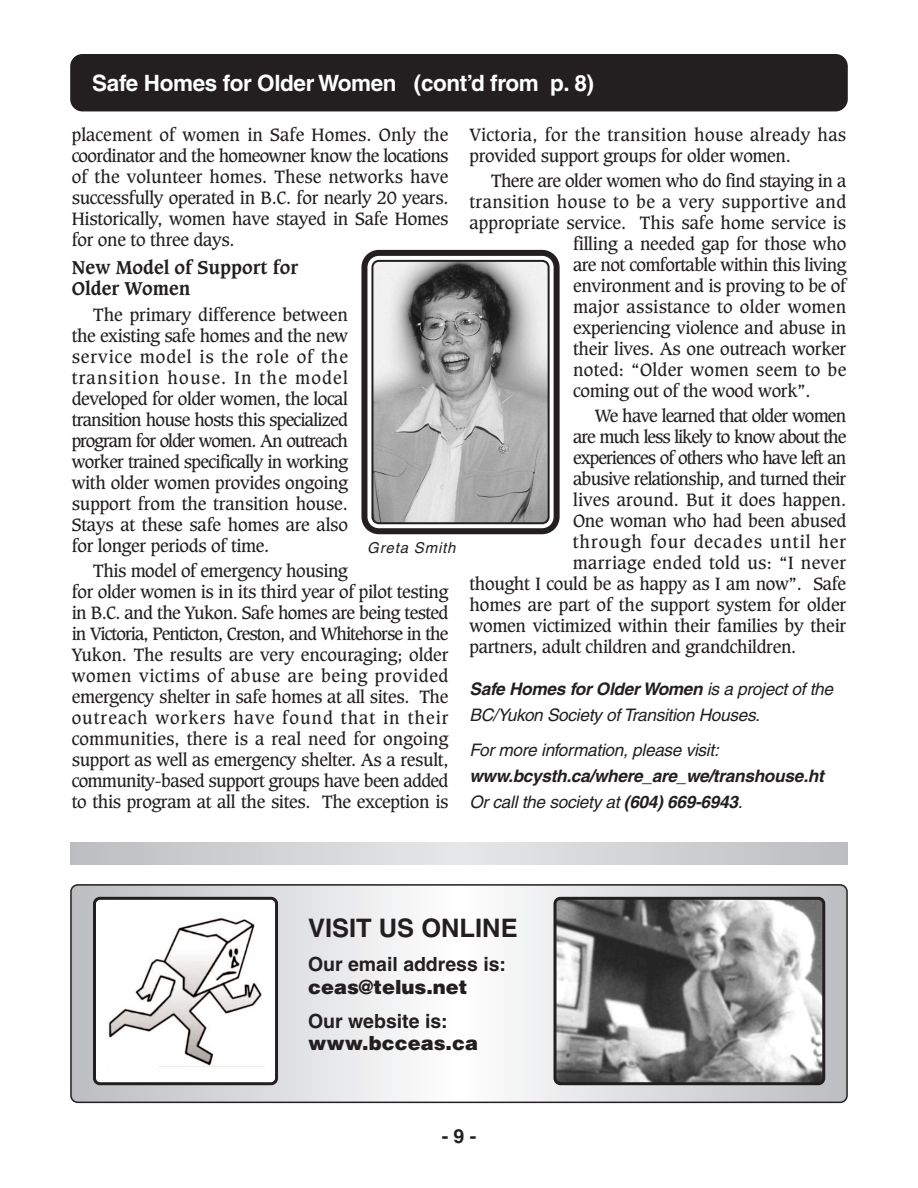
<style>
.page{position:relative;width:918px;height:1188px;background:#fff}
.page>*{position:absolute;margin:0;border:0;box-sizing:border-box;transform-origin:0 0}
.t1{font:700 25.5px "Helvetica";color:#231f20}
.t2{font:700 22.5px "Helvetica";letter-spacing:-.015em;color:#fff}
.t3{font:700 19.5px "Helvetica";color:#231f20}
.t4{font:900 19.5px "Helvetica";color:#231f20}
.t5{font:700 18px/21px "Caxton";color:#231f20}
.t6{font:17.25px/21px "Caxton";letter-spacing:-.02em;color:#231f20;text-align:justify}
.t7{font:17.25px/21px "Caxton";letter-spacing:.02em;color:#231f20}
.t8{font:italic 17.25px/26px "Helvetica";letter-spacing:-.015em;color:#231f20}
.t9{font:italic 700 17.25px/26px "Helvetica";letter-spacing:-.015em;color:#231f20}
.t10{font:17.25px "Caxton";letter-spacing:.015em;color:#231f20}
.t11{font:17.25px "Caxton";color:#231f20}
.t12{font:17.25px "Caxton";letter-spacing:.025em;color:#231f20}
.t13{font:17.25px "Caxton";letter-spacing:-.04em;color:#231f20}
.t14{font:17.25px "Caxton";letter-spacing:-.055em;color:#231f20}
.t15{font:17.25px "Caxton";letter-spacing:-.06em;color:#231f20}
.t16{font:17.25px "Caxton";letter-spacing:.005em;color:#231f20}
.t17{font:17.25px "Caxton";letter-spacing:-.045em;color:#231f20}
.t18{font:17.25px "Caxton";letter-spacing:.06em;color:#231f20}
.t19{font:italic 15px "Helvetica";letter-spacing:.055em;color:#231f20}
.s1{font-weight:700}
.s2{font-weight:400}
</style>
<div class="page">
<svg style="left:70px;top:884px;width:778px;height:219px"></svg>
<svg style="left:93px;top:897px;width:185px;height:188px"></svg>
<svg style="left:554px;top:897px;width:271px;height:188px"></svg>
<div style="left:70px;top:54px;width:778px;height:57px;background:#231f20"></div>
<svg style="left:361px;top:249px;width:199px;height:286px"></svg>
<svg style="left:370px;top:259px;width:181px;height:266px;background:#a8a8a8"></svg>
<div style="left:76px;top:842px;width:766px;height:23px;background:#bebfc1"></div>
<div style="left:114px;top:842px;width:690px;height:23px;background:#c2c3c5"></div>
<div style="left:159px;top:842px;width:600px;height:23px;background:#c6c7c9"></div>
<div style="left:189px;top:842px;width:540px;height:23px;background:#cacbcd"></div>
<div style="left:234px;top:842px;width:450px;height:23px;background:#cecfd1"></div>
<div style="left:264px;top:842px;width:390px;height:23px;background:#d2d3d5"></div>
<div style="left:301px;top:842px;width:316px;height:23px;background:#d6d7d9"></div>
<div style="left:346px;top:842px;width:226px;height:23px;background:#dadbdd"></div>
<div style="left:376px;top:842px;width:166px;height:23px;background:#dedfe1"></div>
<div style="left:421px;top:842px;width:76px;height:23px;background:#e2e3e5"></div>
<div style="left:451px;top:842px;width:16px;height:23px;background:#e6e7e9"></div>
<h2 class="t2" style="left:92px;top:75px;width:503px">Safe Homes for Older Women (cont’d from p. 8)</h2>
<p class="t6" style="left:72px;top:125px;width:378px">placement of women in Safe Homes. Only the coordinator and the homeowner know the locations of the volunteer homes. These networks have successfully operated in B.C. for nearly 20 years.<br>Historically, women have stayed in Safe Homes for one to three days.</p>
<p class="t5" style="left:72px;top:259px;width:228px">New Model of Support for<br>Older Women</p>
<p class="t6" style="left:72px;top:305px;width:278px;text-indent:22px">The primary difference between the existing safe homes and the new service model is the role of the transition house. In the model developed for older women, the local transition house hosts this specialized program for older women. An outreach worker trained specifically in working with older women provides ongoing support from the transition house.<br>Stays at these safe homes are also for longer periods of time.</p>
<p class="t6" style="left:72px;top:561px;width:378px;text-align:left;text-indent:22px">This model of emergency housing<br>for older women is in its third year of pilot testing in B.C. and the Yukon. Safe homes are being tested in Victoria, Penticton, Creston, and Whitehorse in the Yukon. The results are very encouraging; older women victims of abuse are being provided emergency shelter in safe homes at all sites. The outreach workers have found that in their communities, there is a real need for ongoing support as well as emergency shelter. As a result, community-based support groups have been added to this program at all the sites. The exception is</p>
<p class="t7" style="left:470px;top:125px;width:378px">Victoria, for the transition house already has provided support groups for older women.</p>
<p class="t6" style="left:491px;top:172px;width:357px">There are older women who do find staying in a</p>
<p class="t12" style="left:470px;top:194px;width:378px">transition house to be a very supportive and</p>
<p class="t11" style="left:470px;top:215px;width:378px">appropriate service. This safe home service is</p>
<p class="t6" style="left:573px;top:235px;width:275px">filling a needed gap for those who</p>
<p class="t6" style="left:573px;top:256px;width:275px">are not comfortable within this living</p>
<p class="t6" style="left:573px;top:277px;width:275px">environment and is proving to be of</p>
<p class="t10" style="left:573px;top:299px;width:275px">major assistance to older women</p>
<p class="t6" style="left:573px;top:319px;width:275px">experiencing violence and abuse in</p>
<p class="t6" style="left:573px;top:340px;width:275px">their lives. As one outreach worker</p>
<p class="t10" style="left:573px;top:362px;width:275px">noted: “Older women seem to be</p>
<p class="t6" style="left:573px;top:382px;width:239px">coming out of the wood work”.</p>
<p class="t17" style="left:595px;top:408px;width:253px">We have learned that older women</p>
<p class="t15" style="left:573px;top:429px;width:275px">are much less likely to know about the</p>
<p class="t14" style="left:573px;top:450px;width:275px">experiences of others who have left an</p>
<p class="t13" style="left:573px;top:471px;width:275px">abusive relationship, and turned their</p>
<p class="t16" style="left:573px;top:492px;width:275px">lives around. But it does happen.</p>
<p class="t6" style="left:573px;top:512px;width:275px">One woman who had been abused</p>
<p class="t18" style="left:573px;top:534px;width:275px">through four decades until her</p>
<p class="t7" style="left:573px;top:554px;width:275px">marriage ended told us: “I never</p>
<p class="t6" style="left:470px;top:575px;width:378px">thought I could be as happy as I am now”. Safe</p>
<p class="t6" style="left:470px;top:596px;width:378px">homes are part of the support system for older</p>
<p class="t6" style="left:470px;top:617px;width:378px">women victimized within their families by their</p>
<p class="t6" style="left:470px;top:638px;width:328px">partners, adult children and grandchildren.</p>
<p class="t8" style="left:470px;top:678px;width:365px"><span class="s1">Safe Homes for Older Women</span> is a project of the<br>BC/Yukon Society of Transition Houses.</p>
<p class="t8" style="left:470px;top:738px;width:251px">For more information, please visit:</p>
<p class="t9" style="left:470px;top:764px;width:356px">www.bcysth.ca/where_are_we/transhouse.ht<br><span class="s2">Or call the society at</span> (604) 669-6943<span class="s2">.</span></p>
<p class="t19" style="left:367px;top:542px;width:90px">Greta Smith</p>
<h1 class="t1" style="left:308px;top:919px;width:211px">VISIT US ONLINE</h1>
<p class="t3" style="left:308px;top:957px;width:200px">Our email address is:</p>
<p class="t4" style="left:308px;top:980px;width:161px">ceas@telus.net</p>
<p class="t3" style="left:308px;top:1014px;width:141px">Our website is:</p>
<p class="t4" style="left:308px;top:1036px;width:172px">www.bcceas.ca</p>
<p class="t3" style="left:442px;top:1129px;width:36px">- 9 -</p>
</div>
